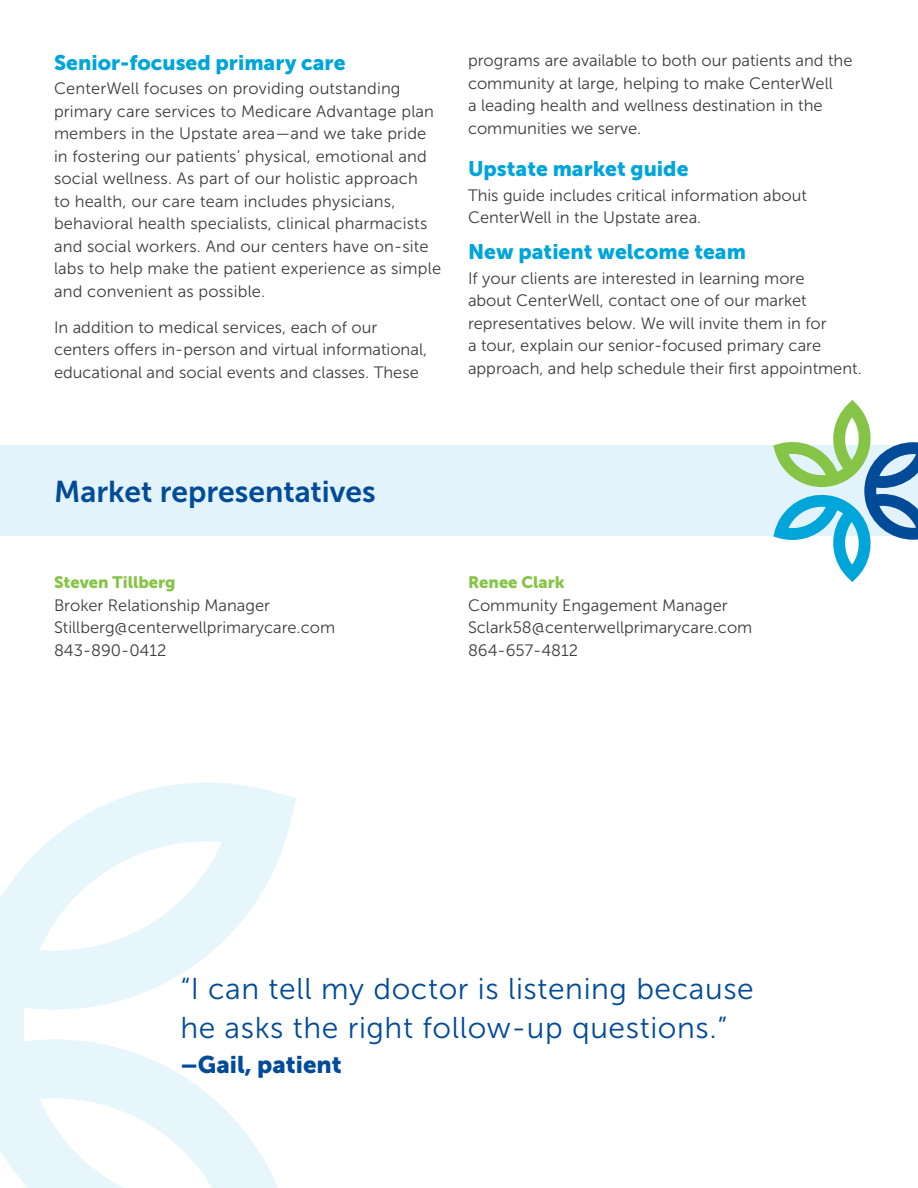
<style>
.page{position:relative;width:918px;height:1188px;background:#fff}
.page>*{position:absolute;margin:0;border:0;box-sizing:border-box;transform-origin:0 0}
.t1{font:30px/39px "Museo Sans 300";letter-spacing:.02em;color:#024b99}
.t2{font:30px "Museo Sans 700";color:#024b99}
.t3{font:24px "Museo Sans 900";color:#024b99}
.t4{font:21px "Museo Sans 900";color:#00a5da}
.t5{font:16.5px/22.5px "Museo Sans 300";color:#3e3e3f}
.t6{font:16.5px "Museo Sans 900";color:#85c447}
</style>
<div class="page">
<div style="left:0;top:446px;width:918px;height:90px;background:#e2f3fb"></div>
<svg style="left:773px;top:400px;width:145px;height:182px"></svg>
<svg style="left:0;top:782px;width:296px;height:406px;fill:#e6f6fb"></svg>
<p class="t4" style="left:54px;top:50px;width:293px">Senior-focused primary care</p>
<p class="t5" style="left:54px;top:78px;width:389px">CenterWell focuses on providing outstanding primary care services to Medicare Advantage plan members in the Upstate area—and we take pride in fostering our patients’ physical, emotional and social wellness. As part of our holistic approach<br>to health, our care team includes physicians, behavioral health specialists, clinical pharmacists and social workers. And our centers have on-site labs to help make the patient experience as simple and convenient as possible.</p>
<p class="t5" style="left:54px;top:316px;width:375px">In addition to medical services, each of our centers offers in-person and virtual informational, educational and social events and classes. These</p>
<p class="t5" style="left:468px;top:50px;width:386px">programs are available to both our patients and the community at large, helping to make CenterWell<br>a leading health and wellness destination in the communities we serve.</p>
<p class="t4" style="left:468px;top:157px;width:222px">Upstate market guide</p>
<p class="t5" style="left:468px;top:184px;width:340px">This guide includes critical information about<br>CenterWell in the Upstate area.</p>
<p class="t4" style="left:468px;top:240px;width:280px">New patient welcome team</p>
<p class="t5" style="left:468px;top:267px;width:395px">If your clients are interested in learning more<br>about CenterWell, contact one of our market representatives below. We will invite them in for<br>a tour, explain our senior-focused primary care approach, and help schedule their first appointment.</p>
<p class="t2" style="left:54px;top:475px;width:323px">Market representatives</p>
<p class="t6" style="left:54px;top:573px;width:123px">Steven Tillberg</p>
<p class="t5" style="left:54px;top:594px;width:218px">Broker Relationship Manager</p>
<p class="t5" style="left:54px;top:616px;width:283px">Stillberg@centerwellprimarycare.com</p>
<p class="t5" style="left:54px;top:639px;width:114px">843-890-0412</p>
<p class="t6" style="left:468px;top:573px;width:98px">Renee Clark</p>
<p class="t5" style="left:468px;top:594px;width:261px">Community Engagement Manager</p>
<p class="t5" style="left:468px;top:616px;width:286px">Sclark58@centerwellprimarycare.com</p>
<p class="t5" style="left:468px;top:639px;width:112px">864-657-4812</p>
<p class="t1" style="left:180px;top:969px;width:575px">“I can tell my doctor is listening because he asks the right follow-up questions.”</p>
<p class="t3" style="left:180px;top:1050px;width:163px">–Gail, patient</p>
</div>
